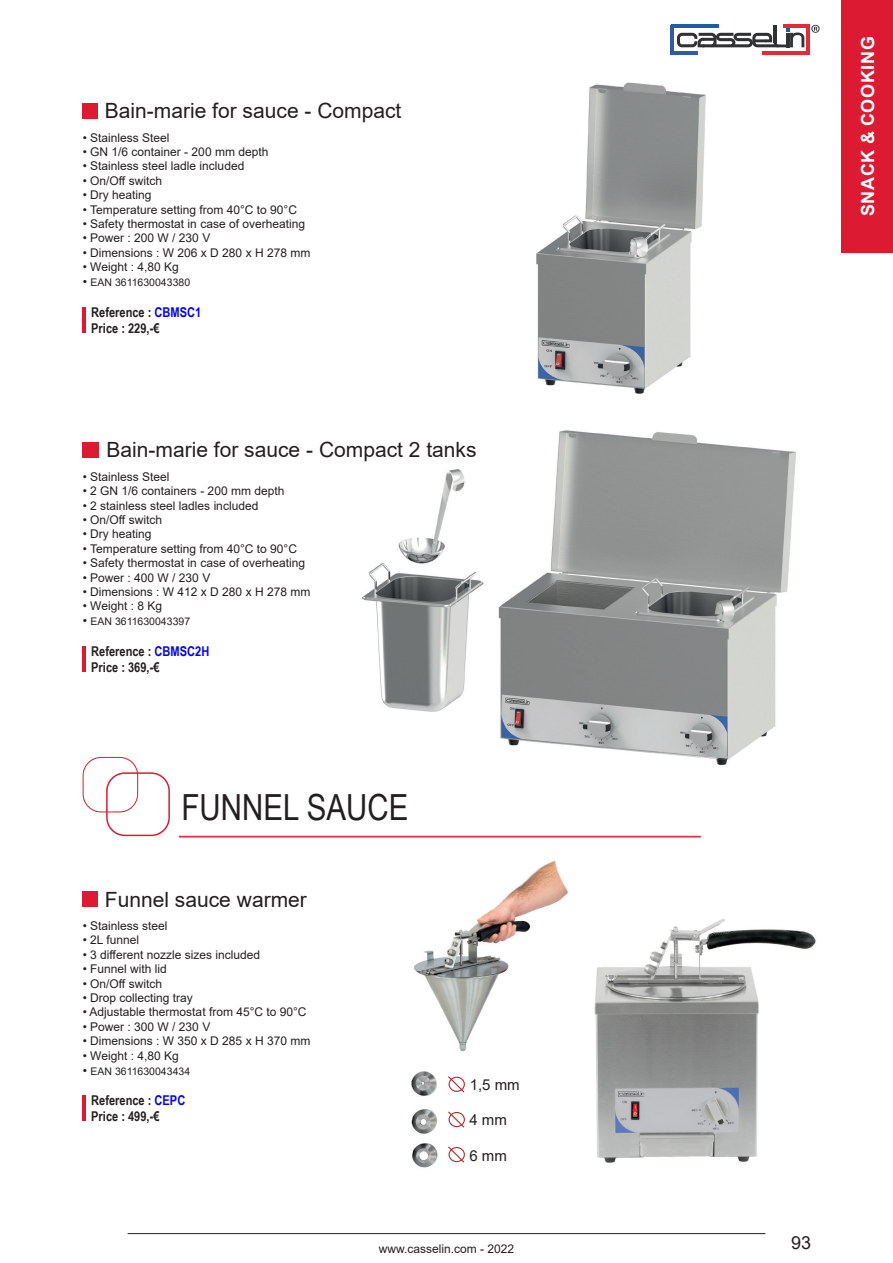
<style>
.page{position:relative;width:893px;height:1263px;background:#fff}
.page>*{position:absolute;margin:0;border:0;box-sizing:border-box;transform-origin:0 0}
.t1{font:36px "Arial Narrow";color:#231f20}
.t2{font:21px "Arial";color:#231f20}
.t3{font:700 18px "Arial";letter-spacing:.035em;color:#fff}
.t4{font:18px "Arial";color:#231f20}
.t5{font:15px "Arial";color:#231f20}
.t6{font:700 13.5px/16.2px "Arial Narrow";color:#231f20}
.t7{font:12px "Arial";color:#231f20}
.t8{font:10.5px "Arial";color:#231f20}
.s1{font-size:12.45px}
.s2{color:#00f}
</style>
<div class="page">
<hr style="left:128px;top:1233px;width:637px;height:1px;background:#231f20">
<hr style="left:774px;top:25px;width:3px;height:18px;background:#2f3133">
<hr style="left:671px;top:51px;width:26px;height:3px;background:#2f5aa9">
<hr style="left:762px;top:51px;width:48px;height:3px;background:#e6283b">
<hr style="left:807px;top:27px;width:3px;height:25px;background:#e6283b">
<svg style="left:811px;top:25px;width:9px;height:8px"></svg>
<hr style="left:783px;top:25px;width:27px;height:3px;background:#e6283b">
<svg style="left:677px;top:29px;width:127px;height:18px"></svg>
<hr style="left:671px;top:25px;width:47px;height:3px;background:#1e5baa">
<hr style="left:671px;top:25px;width:3px;height:29px;background:#2f5aa9">
<div style="left:842px;top:0;width:51px;height:253px;background:#dc1a32"></div>
<div style="left:106px;top:772px;width:64px;height:64px;border:2px solid #dc1a32;border-radius:18px"></div>
<div style="left:83px;top:757px;width:55px;height:55px;border:1px solid #dc1a32;border-radius:18px"></div>
<hr style="left:179px;top:836px;width:522px;height:1px;background:#dc1a32">
<hr style="left:179px;top:837px;width:522px;height:1px;background:#dc1a32">
<hr style="left:83px;top:307px;width:3px;height:26px;background:#dc1a32">
<div style="left:83px;top:103px;width:15px;height:15px;background:#dc1a32"></div>
<img style="left:536px;top:82px;width:170px;height:312px">
<img style="left:361px;top:430px;width:435px;height:335px">
<hr style="left:83px;top:646px;width:3px;height:26px;background:#dc1a32">
<div style="left:83px;top:442px;width:16px;height:15px;background:#dc1a32"></div>
<img style="left:414px;top:860px;width:155px;height:191px">
<hr style="left:83px;top:1095px;width:3px;height:26px;background:#dc1a32">
<div style="left:83px;top:891px;width:15px;height:16px;background:#dc1a32"></div>
<img style="left:565px;top:903px;width:251px;height:260px">
<img style="left:411px;top:1071px;width:27px;height:97px">
<svg style="left:448px;top:1076px;width:17px;height:17px"></svg>
<svg style="left:448px;top:1111px;width:17px;height:17px"></svg>
<svg style="left:448px;top:1146px;width:17px;height:17px"></svg>
<h2 class="t2" style="left:105px;top:96px;width:298px">Bain-marie for sauce - Compact</h2>
<p class="t7" style="left:83px;top:129px;width:88px">• Stainless Steel</p>
<p class="t7" style="left:83px;top:144px;width:187px">• GN 1/6 container - 200 mm depth</p>
<p class="t7" style="left:83px;top:158px;width:163px">• Stainless steel ladle included</p>
<p class="t7" style="left:83px;top:172px;width:81px">• On/Off switch</p>
<p class="t7" style="left:83px;top:187px;width:70px">• Dry heating</p>
<p class="t7" style="left:83px;top:201px;width:216px">• Temperature setting from 40°C to 90°C</p>
<p class="t7" style="left:83px;top:216px;width:224px">• Safety thermostat in case of overheating</p>
<p class="t7" style="left:83px;top:230px;width:129px">• Power : 200 W / 230 V</p>
<p class="t7" style="left:83px;top:244px;width:229px">• Dimensions : W 206 x D 280 x H 278 mm</p>
<p class="t7" style="left:83px;top:259px;width:98px">• Weight : 4,80 Kg</p>
<p class="t8" style="left:83px;top:275px;width:109px"><span class="s1">•</span> EAN 3611630043380</p>
<p class="t6" style="left:91px;top:303px;width:112px">Reference : <span class="s2">CBMSC1<br></span>Price : 229,-€</p>
<h2 class="t2" style="left:107px;top:436px;width:371px">Bain-marie for sauce - Compact 2 tanks</h2>
<p class="t7" style="left:83px;top:468px;width:88px">• Stainless Steel</p>
<p class="t7" style="left:83px;top:483px;width:203px">• 2 GN 1/6 containers - 200 mm depth</p>
<p class="t7" style="left:83px;top:497px;width:177px">• 2 stainless steel ladles included</p>
<p class="t7" style="left:83px;top:512px;width:81px">• On/Off switch</p>
<p class="t7" style="left:83px;top:526px;width:70px">• Dry heating</p>
<p class="t7" style="left:83px;top:540px;width:216px">• Temperature setting from 40°C to 90°C</p>
<p class="t7" style="left:83px;top:555px;width:224px">• Safety thermostat in case of overheating</p>
<p class="t7" style="left:83px;top:569px;width:129px">• Power : 400 W / 230 V</p>
<p class="t7" style="left:83px;top:584px;width:229px">• Dimensions : W 412 x D 280 x H 278 mm</p>
<p class="t7" style="left:83px;top:598px;width:81px">• Weight : 8 Kg</p>
<p class="t8" style="left:83px;top:614px;width:109px"><span class="s1">•</span> EAN 3611630043397</p>
<p class="t6" style="left:91px;top:642px;width:120px">Reference : <span class="s2">CBMSC2H<br></span>Price : 369,-€</p>
<h1 class="t1" style="left:182px;top:781px;width:228px">FUNNEL SAUCE</h1>
<h2 class="t2" style="left:105px;top:885px;width:203px">Funnel sauce warmer</h2>
<p class="t7" style="left:83px;top:917px;width:86px">• Stainless steel</p>
<p class="t7" style="left:83px;top:932px;width:58px">• 2L funnel</p>
<p class="t7" style="left:83px;top:946px;width:179px">• 3 different nozzle sizes included</p>
<p class="t7" style="left:83px;top:961px;width:86px">• Funnel with lid</p>
<p class="t7" style="left:83px;top:975px;width:81px">• On/Off switch</p>
<p class="t7" style="left:83px;top:989px;width:112px">• Drop collecting tray</p>
<p class="t7" style="left:83px;top:1004px;width:225px">• Adjustable thermostat from 45°C to 90°C</p>
<p class="t7" style="left:83px;top:1018px;width:129px">• Power : 300 W / 230 V</p>
<p class="t7" style="left:83px;top:1033px;width:229px">• Dimensions : W 350 x D 285 x H 370 mm</p>
<p class="t7" style="left:83px;top:1047px;width:98px">• Weight : 4,80 Kg</p>
<p class="t8" style="left:83px;top:1064px;width:109px"><span class="s1">•</span> EAN 3611630043434</p>
<p class="t6" style="left:91px;top:1092px;width:96px">Reference : <span class="s2">CEPC<br></span>Price : 499,-€</p>
<p class="t5" style="left:470px;top:1074px;width:52px">1,5 mm</p>
<p class="t5" style="left:469px;top:1110px;width:39px">4 mm</p>
<p class="t5" style="left:469px;top:1145px;width:39px">6 mm</p>
<p class="t7" style="left:379px;top:1240px;width:137px">www.casselin.com - 2022</p>
<h3 class="t4" style="left:791px;top:1230px;width:22px">93</h3>
<h3 class="t3" style="left:855px;top:216px;width:181px;rotate:-90deg">SNACK &amp; COOKING</h3>
</div>
